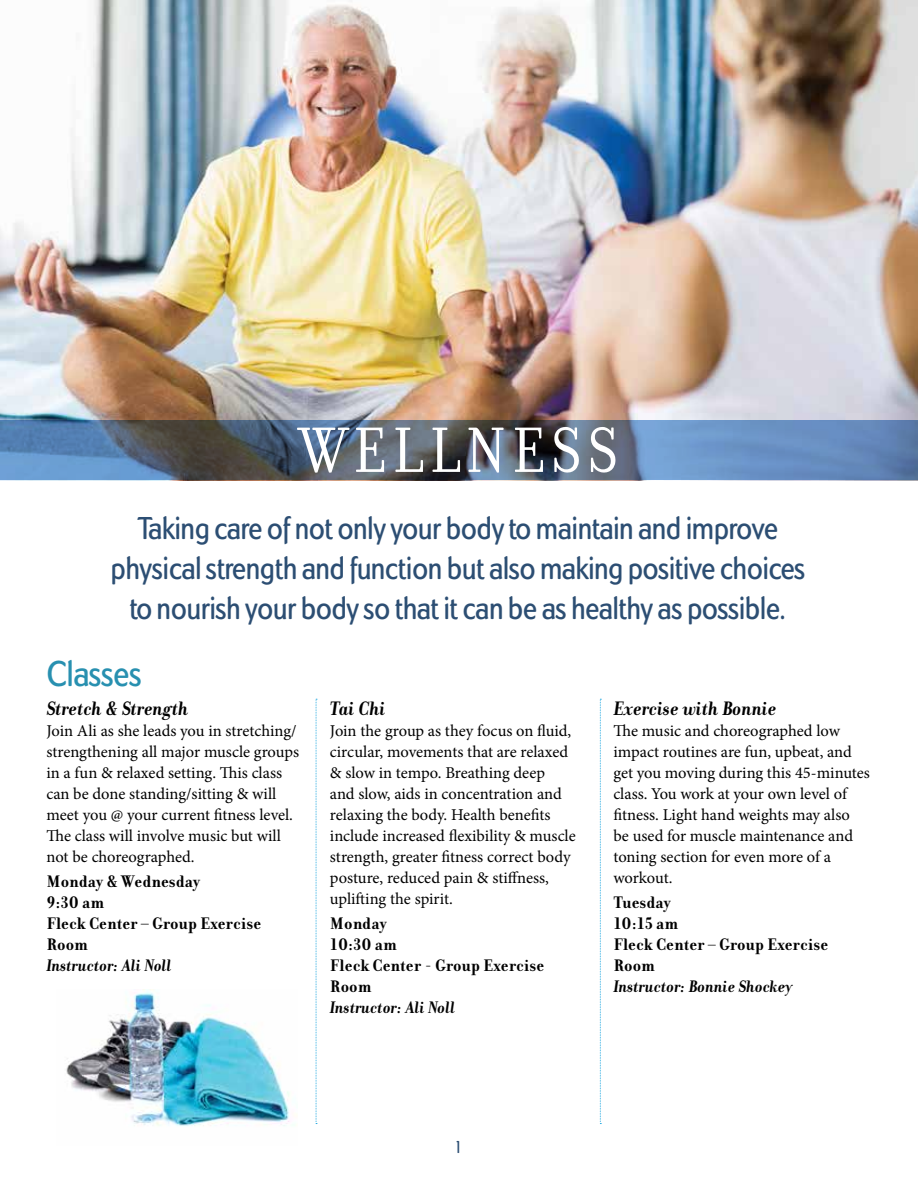
<style>
.page{position:relative;width:918px;height:1188px;background:#fff}
.page>*{position:absolute;margin:0;border:0;box-sizing:border-box;transform-origin:0 0}
.t1{font:69px "Donatora";letter-spacing:.08em;color:#fff}
.t2{font:500 condensed 37.5px "Dundee";color:#2890b0}
.t3{font:500 condensed 33px/39.6px "Dundee";color:#2c4e73;text-align:center}
.t4{font:italic 700 21px "Donatora";color:#000}
.t5{font:700 18px/21px "Donatora";color:#000}
.t6{font:italic 700 18px "Donatora";color:#000}
.t7{font:500 condensed 18px "Dundee";color:#2c4e73}
.t8{font:16.5px/21px "Minion Pro";letter-spacing:-.005em;color:#000}
</style>
<div class="page">
<img style="left:0;top:0;width:918px;height:420px">
<svg style="left:0;top:420px;width:918px;height:60px;background:#5a718e"></svg>
<svg style="left:316px;top:699px;width:1px;height:425px"></svg>
<svg style="left:600px;top:699px;width:1px;height:425px"></svg>
<img style="left:66px;top:989px;width:228px;height:137px">
<h1 class="t1" style="left:299px;top:412px;width:321px">WELLNESS</h1>
<h3 class="t3" style="left:111px;top:508px;width:696px">Taking care of not only your body to maintain and improve physical strength and function but also making positive choices to nourish your body so that it can be as healthy as possible.</h3>
<h2 class="t2" style="left:46px;top:652px;width:97px">Classes</h2>
<p class="t4" style="left:46px;top:697px;width:144px">Stretch &amp; Strength</p>
<p class="t8" style="left:46px;top:721px;width:254px">Join Ali as she leads you in stretching/ strengthening all major muscle groups in a fun &amp; relaxed setting. This class can be done standing/sitting &amp; will meet you @ your current fitness level.<br>The class will involve music but will not be choreographed.</p>
<p class="t5" style="left:46px;top:870px;width:216px">Monday &amp; Wednesday<br>9:30 am<br>Fleck Center – Group Exercise<br>Room</p>
<p class="t6" style="left:46px;top:955px;width:127px">Instructor: Ali Noll</p>
<p class="t4" style="left:330px;top:697px;width:57px">Tai Chi</p>
<p class="t8" style="left:330px;top:721px;width:247px">Join the group as they focus on fluid, circular, movements that are relaxed &amp; slow in tempo. Breathing deep<br>and slow, aids in concentration and relaxing the body. Health benefits include increased flexibility &amp; muscle strength, greater fitness correct body posture, reduced pain &amp; stiffness, uplifting the spirit.</p>
<p class="t5" style="left:330px;top:912px;width:216px">Monday<br>10:30 am<br>Fleck Center - Group Exercise<br>Room</p>
<p class="t6" style="left:330px;top:997px;width:127px">Instructor: Ali Noll</p>
<p class="t4" style="left:613px;top:697px;width:165px">Exercise with Bonnie</p>
<p class="t8" style="left:613px;top:721px;width:258px">The music and choreographed low impact routines are fun, upbeat, and get you moving during this 45-minutes class. You work at your own level of fitness. Light hand weights may also<br>be used for muscle maintenance and toning section for even more of a workout.</p>
<p class="t5" style="left:613px;top:891px;width:216px">Tuesday<br>10:15 am<br>Fleck Center – Group Exercise<br>Room</p>
<p class="t6" style="left:613px;top:976px;width:181px">Instructor: Bonnie Shockey</p>
<p class="t7" style="left:454px;top:1137px;width:10px">1</p>
</div>
